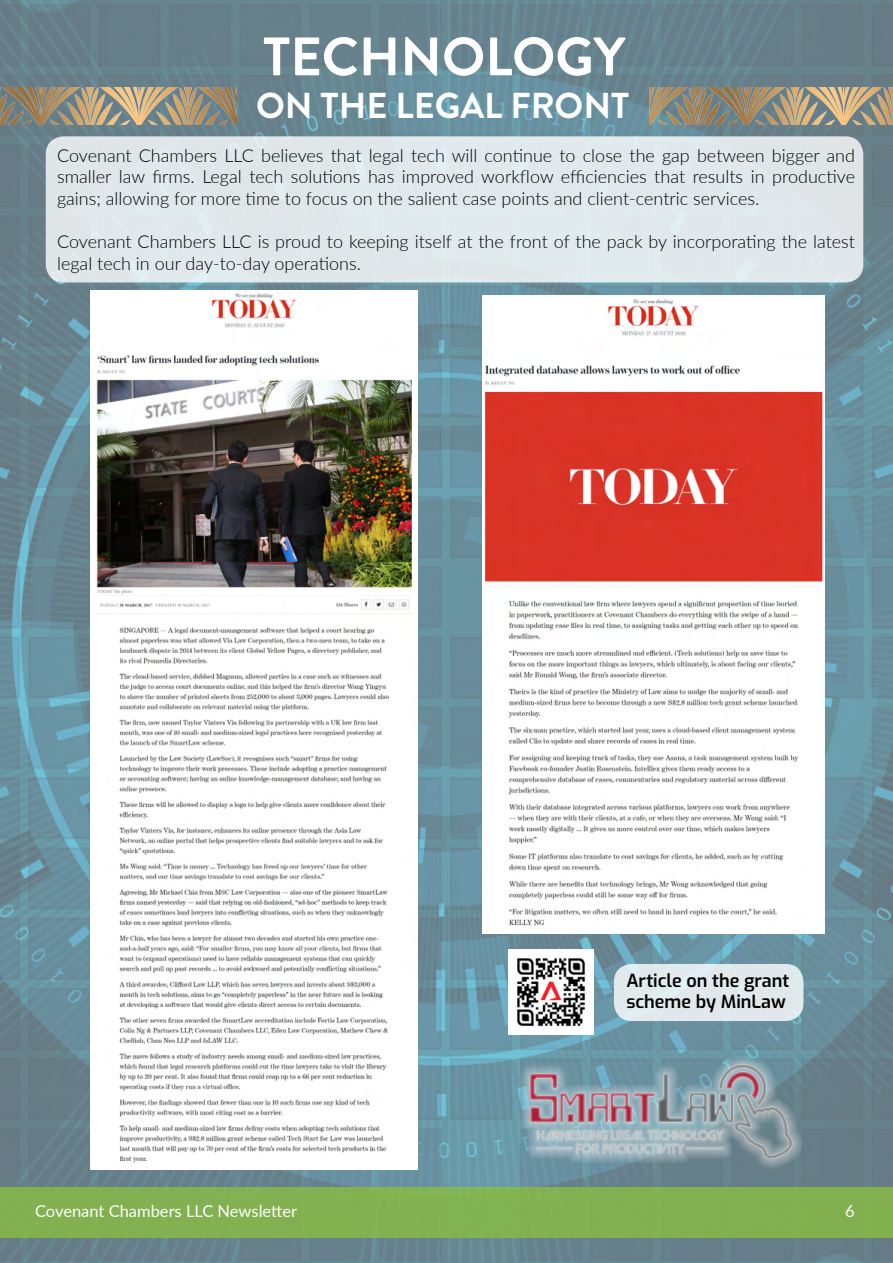
<style>
.page{position:relative;width:893px;height:1263px;background:#fff}
.page>*{position:absolute;margin:0;border:0;box-sizing:border-box;transform-origin:0 0}
.t1{font:700 54px "Brandon Grotesque";color:#fff}
.t2{font:700 36px "Brandon Grotesque";color:#fff}
.t3{font:300 18px/21.6px "Lato";color:#000;text-align:justify}
.t4{font:600 18px/21.6px "Exo";color:#000}
.t5{font:16.5px "Lato";color:#fff}
</style>
<div class="page">
<img style="left:0;top:0;width:893px;height:1263px">
<div style="left:0;top:1187px;width:893px;height:51px;background:#83b150"></div>
<div style="left:46px;top:136px;width:817px;height:146px;background:#e0e8eb;border-radius:18px"></div>
<img style="left:90px;top:291px;width:328px;height:878px">
<img style="left:482px;top:295px;width:342px;height:638px">
<img style="left:509px;top:950px;width:85px;height:84px">
<div style="left:614px;top:964px;width:189px;height:57px;background:#e1e9ec;border-radius:18px"></div>
<svg style="left:518px;top:1052px;width:285px;height:119px;background:#899da7"></svg>
<img style="left:0;top:87px;width:236px;height:38px">
<img style="left:649px;top:87px;width:244px;height:38px">
<p class="t1" style="left:263px;top:19px;width:364px">TECHNOLOGY</p>
<p class="t2" style="left:256px;top:81px;width:375px">ON THE LEGAL FRONT</p>
<p class="t3" style="left:57px;top:144px;width:799px">Covenant Chambers LLC believes that legal tech will continue to close the gap between bigger and smaller law firms. Legal tech solutions has improved workflow efficiencies that results in productive gains; allowing for more time to focus on the salient case points and client-centric services.</p>
<p class="t3" style="left:57px;top:230px;width:799px">Covenant Chambers LLC is proud to keeping itself at the front of the pack by incorporating the latest legal tech in our day-to-day operations.</p>
<p class="t4" style="left:626px;top:968px;width:164px">Article on the grant scheme by MinLaw</p>
<p class="t5" style="left:35px;top:1199px;width:264px">Covenant Chambers LLC Newsletter</p>
<p class="t5" style="left:845px;top:1199px;width:11px">6</p>
</div>
